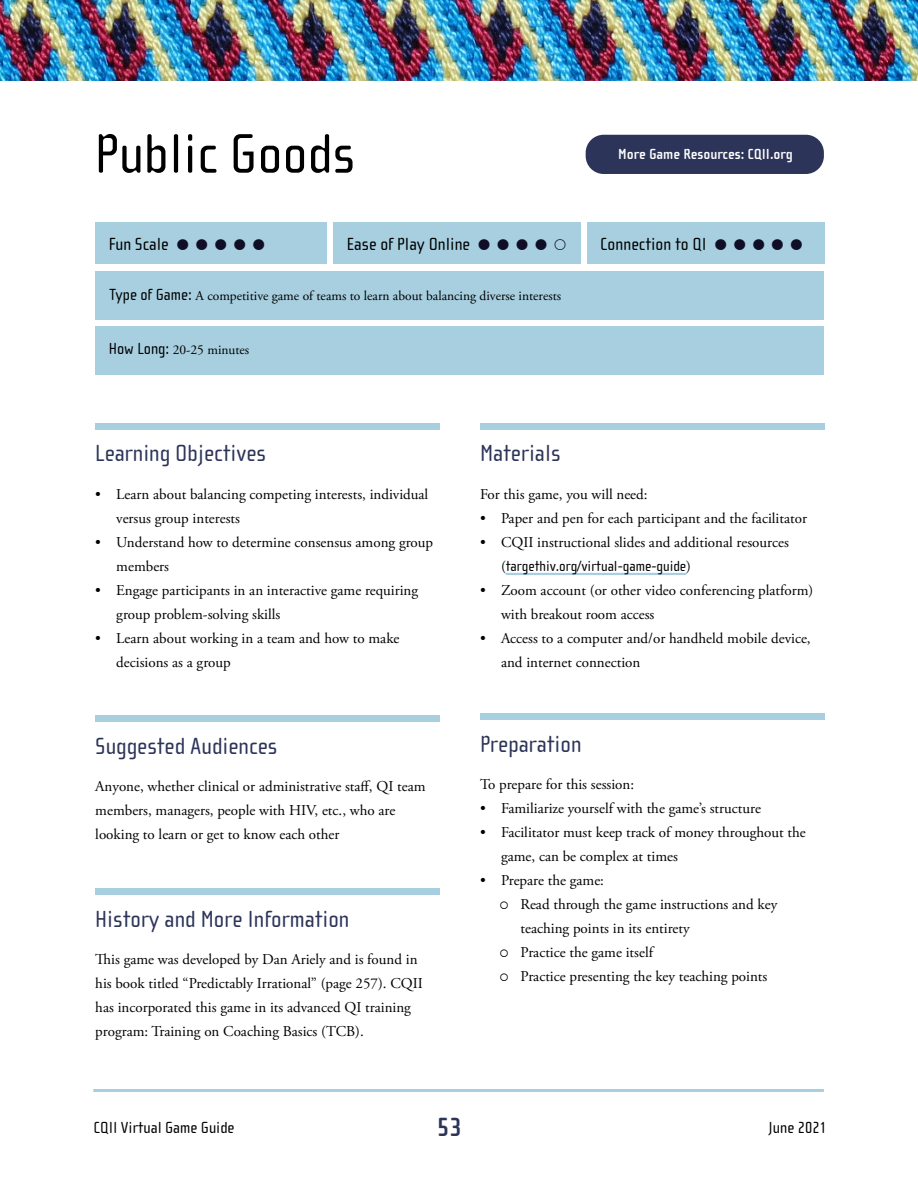
<style>
.page{position:relative;width:918px;height:1188px;background:#fff}
.page>*{position:absolute;margin:0;border:0;box-sizing:border-box;transform-origin:0 0}
.t1{font:57px "Cholla Sans OT";color:#000}
.t2{font:700 27px "Cholla Sans OT";color:#2c3459}
.t3{font:24px "Cholla Sans OT";color:#2c3459}
.t4{font:18px "Cholla Sans OT";color:#000}
.t5{font:16.5px "Cholla Sans OT";color:#000}
.t6{font:15px/24px "Adobe Garamond Pro";color:#000}
.t7{font:15px "Cholla Sans OT";color:#000}
.t8{font:700 15px "Cholla Sans OT";color:#fff}
.t9{font:13.5px "Adobe Garamond Pro";color:#000}
.s1{font-family:"Cholla Sans OT";font-size:16.5px}
.s2{font-family:"Adobe Garamond Pro"}
</style>
<div class="page">
<hr style="left:93px;top:1089px;width:731px;height:3px;background:#a7cfe0">
<img style="left:0;top:0;width:918px;height:80px">
<div style="left:95px;top:223px;width:232px;height:41px;background:#a7cfe0"></div>
<div style="left:333px;top:223px;width:247px;height:41px;background:#a7cfe0"></div>
<div style="left:587px;top:223px;width:237px;height:41px;background:#a7cfe0"></div>
<div style="left:95px;top:423px;width:345px;height:7px;background:#a7cfe0"></div>
<div style="left:95px;top:715px;width:345px;height:7px;background:#a7cfe0"></div>
<div style="left:95px;top:888px;width:345px;height:7px;background:#a7cfe0"></div>
<div style="left:95px;top:271px;width:729px;height:49px;background:#a7cfe0"></div>
<div style="left:95px;top:327px;width:729px;height:48px;background:#a7cfe0"></div>
<hr style="left:506px;top:573px;width:180px;height:2px;background:#a7cfe0">
<div style="left:480px;top:423px;width:344px;height:7px;background:#a7cfe0"></div>
<div style="left:480px;top:713px;width:344px;height:7px;background:#a7cfe0"></div>
<div style="left:586px;top:135px;width:238px;height:39px;background:#2c3459;border-radius:18px"></div>
<h1 class="t1" style="left:94px;top:123px;width:262px">Public Goods</h1>
<p class="t8" style="left:618px;top:146px;width:176px">More Game Resources: CQII.org</p>
<p class="t4" style="left:109px;top:234px;width:62px">Fun Scale</p>
<p class="t4" style="left:347px;top:234px;width:125px">Ease of Play Online</p>
<p class="t4" style="left:600px;top:234px;width:108px">Connection to QI</p>
<p class="t9" style="left:110px;top:288px;width:453px"><span class="s1">Type of Game:</span> A competitive game of teams to learn about balancing diverse interests</p>
<p class="t9" style="left:109px;top:342px;width:142px"><span class="s1">How Long:</span> 20-25 minutes</p>
<h3 class="t3" style="left:95px;top:440px;width:172px">Learning Objectives</h3>
<p class="t6" style="left:116px;top:482px;width:314px;text-indent:-21px">• Learn about balancing competing interests, individual versus group interests</p>
<p class="t6" style="left:116px;top:530px;width:318px;text-indent:-21px">• Understand how to determine consensus among group members</p>
<p class="t6" style="left:116px;top:578px;width:303px;text-indent:-21px">• Engage participants in an interactive game requiring group problem-solving skills</p>
<p class="t6" style="left:116px;top:626px;width:285px;text-indent:-21px">• Learn about working in a team and how to make decisions as a group</p>
<h3 class="t3" style="left:95px;top:733px;width:184px">Suggested Audiences</h3>
<p class="t6" style="left:95px;top:775px;width:332px">Anyone, whether clinical or administrative staff, QI team members, managers, people with HIV, etc., who are looking to learn or get to know each other</p>
<h3 class="t3" style="left:95px;top:906px;width:256px">History and More Information</h3>
<p class="t6" style="left:95px;top:948px;width:329px">This game was developed by Dan Ariely and is found in his book titled “Predictably Irrational” (page 257). CQII has incorporated this game in its advanced QI training program: Training on Coaching Basics (TCB).</p>
<h3 class="t3" style="left:480px;top:441px;width:82px">Materials</h3>
<p class="t6" style="left:480px;top:483px;width:169px">For this game, you will need:</p>
<p class="t6" style="left:480px;top:507px;width:328px">• Paper and pen for each participant and the facilitator</p>
<p class="t6" style="left:480px;top:531px;width:310px">• CQII instructional slides and additional resources</p>
<p class="t7" style="left:501px;top:558px;width:192px"><span class="s2">(</span>targethiv.org/virtual-game-guide<span class="s2">)</span></p>
<p class="t6" style="left:501px;top:579px;width:314px;text-indent:-21px">• Zoom account (or other video conferencing platform) with breakout room access</p>
<p class="t6" style="left:501px;top:627px;width:311px;text-indent:-21px">• Access to a computer and/or handheld mobile device, and internet connection</p>
<h3 class="t3" style="left:480px;top:731px;width:103px">Preparation</h3>
<p class="t6" style="left:480px;top:773px;width:156px">To prepare for this session:</p>
<p class="t6" style="left:480px;top:797px;width:282px">• Familiarize yourself with the game’s structure</p>
<p class="t6" style="left:501px;top:821px;width:306px;text-indent:-21px">• Facilitator must keep track of money throughout the game, can be complex at times</p>
<p class="t6" style="left:521px;top:869px;width:258px;text-indent:-40px">• Prepare the game:<br>Read through the game instructions and key teaching points in its entirety<br>Practice the game itself<br>Practice presenting the key teaching points</p>
<p class="t5" style="left:93px;top:1119px;width:143px">CQII Virtual Game Guide</p>
<h2 class="t2" style="left:437px;top:1113px;width:27px">53</h2>
<p class="t5" style="left:769px;top:1119px;width:60px">June 2021</p>
</div>
